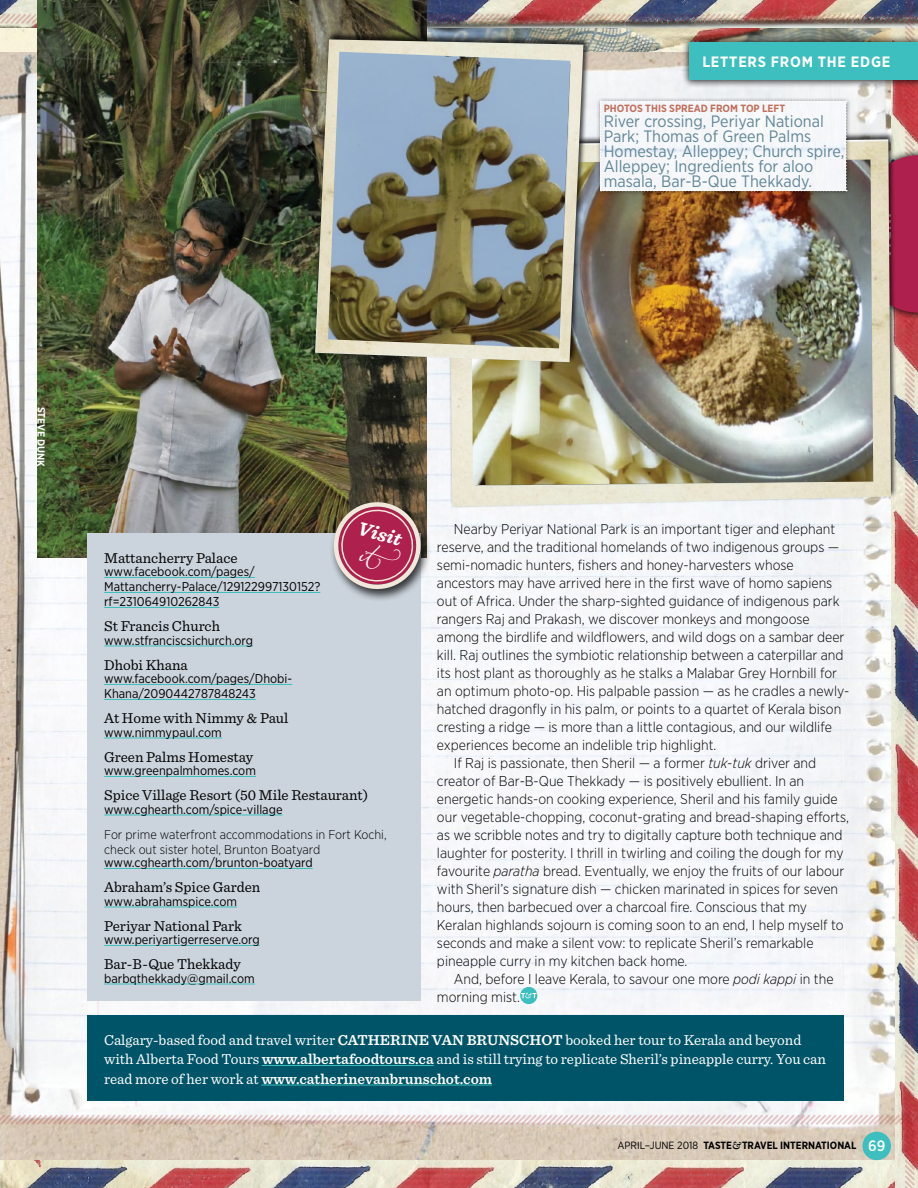
<style>
.page{position:relative;width:918px;height:1188px;background:#fff}
.page>*{position:absolute;margin:0;border:0;box-sizing:border-box;transform-origin:0 0}
.t1{font:italic 700 19.65px "Sentinel";color:#fff}
.t2{font:16.5px/15px "Gotham Narrow";color:#618797}
.t3{font:15px/19.5px "Sentinel";color:#fff}
.t4{font:15px "Sentinel";color:#000}
.t5{font:700 15px "Gotham Narrow";letter-spacing:.05em;color:#fff}
.t6{font:600 15px "Sentinel";color:#fff}
.t7{font:300 14.25px "Gotham Narrow";color:#000}
.t8{font:12.75px/15px "Gotham Narrow";color:#000}
.t9{font:300 12.75px/25px "Gotham Narrow";color:#000}
.t10{font:700 10.5px "Gotham Narrow";color:#000}
.t11{font:700 10.5px "Gotham Narrow";color:#c0705c}
.t12{font:700 10.5px "Gotham Narrow";color:#fff}
.s1{font-weight:400}
.s2{font-style:italic}
.s3{font-weight:600}
.s4{font-family:"Adobe Caslon Pro";font-style:italic}
.s5{font-weight:500;font-size:15px;color:#fff}
</style>
<div class="page">
<img style="left:0;top:0;width:918px;height:1188px">
<p class="t5" style="left:702px;top:52px;width:190px">LETTERS FROM THE EDGE</p>
<p class="t11" style="left:604px;top:101px;width:21px">PHOTOS</p>
<p class="t11" style="left:645px;top:101px;width:135px">THIS SPREAD FROM TOP LEFT</p>
<p class="t2" style="left:604px;top:113px;width:242px">River crossing, Periyar National<br>Park; Thomas of Green Palms<br>Homestay, Alleppey; Church spire,<br>Alleppey; I ngredients for aloo masala, Bar-B-Que Thekkady.</p>
<p class="t12" style="left:48px;top:407px;width:54px;rotate:91deg">ST EVE DUNK</p>
<p class="t1" style="left:362px;top:513px;width:46px;rotate:15deg">Visit</p>
<p class="t4" style="left:104px;top:546px;width:135px">Mattancherry Palace</p>
<p class="t8" style="left:104px;top:564px;width:218px">www.facebook.com/pages/<br>Mattancherry-Palace/129122997130152? rf=231064910262843</p>
<p class="t4" style="left:104px;top:615px;width:117px">St Francis Church</p>
<p class="t8" style="left:104px;top:632px;width:150px">www.stfranciscsichurch.org</p>
<p class="t4" style="left:104px;top:653px;width:85px">Dhobi Khana</p>
<p class="t8" style="left:104px;top:671px;width:190px">www.facebook.com/pages/Dhobi-<br>Khana/2090442787848243</p>
<p class="t4" style="left:104px;top:707px;width:186px">At Home with Nimmy &amp; Paul</p>
<p class="t8" style="left:104px;top:724px;width:119px">www.nimmypaul.com</p>
<p class="t4" style="left:104px;top:745px;width:151px">Green Palms Homestay</p>
<p class="t8" style="left:104px;top:763px;width:153px">www.greenpalmhomes.com</p>
<p class="t4" style="left:104px;top:784px;width:266px">Spice Village Resort (50 Mile Restaurant)</p>
<p class="t9" style="left:104px;top:796px;width:284px"><span class="s1">www.cghearth.com/spice-village<br></span>For prime waterfront accommodations in Fort Kochi,</p>
<p class="t9" style="left:104px;top:842px;width:218px;line-height:13.5px">check out sister hotel, Brunton Boatyard <span class="s1">www.cghearth.com/brunton-boatyard</span></p>
<p class="t4" style="left:104px;top:876px;width:158px">Abraham’s Spice Garden</p>
<p class="t8" style="left:104px;top:893px;width:134px">www.abrahamspice.com</p>
<p class="t4" style="left:104px;top:914px;width:139px">Periyar National Park</p>
<p class="t8" style="left:104px;top:932px;width:157px">www.periyartigerreserve.org</p>
<p class="t4" style="left:104px;top:953px;width:138px">Bar-B-Que Thekkady</p>
<p class="t8" style="left:104px;top:970px;width:152px">barbqthekkady@gmail.com</p>
<p class="t7" style="left:454px;top:521px;width:383px">Nearby Periyar National Park is an important tiger and elephant</p>
<p class="t7" style="left:437px;top:539px;width:404px">reserve, and the traditional homelands of two indigenous groups —</p>
<p class="t7" style="left:437px;top:557px;width:358px">semi-nomadic hunters, fishers and honey-harvesters whose</p>
<p class="t7" style="left:437px;top:575px;width:397px">ancestors may have arrived here in the first wave of homo sapiens</p>
<p class="t7" style="left:437px;top:593px;width:404px">out of Africa. Under the sharp-sighted guidance of indigenous park</p>
<p class="t7" style="left:437px;top:611px;width:374px">rangers Raj and Prakash, we discover monkeys and mongoose</p>
<p class="t7" style="left:437px;top:629px;width:409px">among the birdlife and wildflowers, and wild dogs on a sambar deer</p>
<p class="t7" style="left:437px;top:647px;width:408px">kill. Raj outlines the symbiotic relationship between a caterpillar and</p>
<p class="t7" style="left:437px;top:665px;width:402px">its host plant as thoroughly as he stalks a Malabar Grey Hornbill for</p>
<p class="t7" style="left:437px;top:683px;width:414px">an optimum photo-op. His palpable passion — as he cradles a newly-</p>
<p class="t7" style="left:437px;top:701px;width:406px">hatched dragonfly in his palm, or points to a quartet of Kerala bison</p>
<p class="t7" style="left:437px;top:719px;width:396px">cresting a ridge — is more than a little contagious, and our wildlife</p>
<p class="t7" style="left:437px;top:737px;width:281px">experiences become an indelible trip highlight.</p>
<p class="t7" style="left:454px;top:755px;width:364px">If Raj is passionate, then Sheril — a former <span class="s2">tuk-tuk</span> driver and</p>
<p class="t7" style="left:437px;top:773px;width:369px">creator of Bar-B-Que Thekkady — is positively ebullient. In an</p>
<p class="t7" style="left:437px;top:791px;width:402px">energetic hands-on cooking experience, Sheril and his family guide</p>
<p class="t7" style="left:437px;top:809px;width:414px">our vegetable-chopping, coconut-grating and bread-shaping efforts,</p>
<p class="t7" style="left:437px;top:827px;width:407px">as we scribble notes and try to digitally capture both technique and</p>
<p class="t7" style="left:437px;top:845px;width:408px">laughter for posterity. I thrill in twirling and coiling the dough for my</p>
<p class="t7" style="left:437px;top:863px;width:409px">favourite <span class="s2">paratha</span> bread. Eventually, we enjoy the fruits of our labour</p>
<p class="t7" style="left:437px;top:881px;width:403px">with Sheril’s signature dish — chicken marinated in spices for seven</p>
<p class="t7" style="left:437px;top:899px;width:372px">hours, then barbecued over a charcoal fire. Conscious that my</p>
<p class="t7" style="left:437px;top:917px;width:408px">Keralan highlands sojourn is coming soon to an end, I help myself to</p>
<p class="t7" style="left:437px;top:935px;width:378px">seconds and make a silent vow: to replicate Sheril’s remarkable</p>
<p class="t7" style="left:437px;top:953px;width:252px">pineapple curry in my kitchen back home.</p>
<p class="t7" style="left:454px;top:971px;width:381px">And, before I leave Kerala, to savour one more <span class="s2">podi kappi</span> in the</p>
<p class="t7" style="left:437px;top:989px;width:84px">morning mist.</p>
<p class="t3" style="left:104px;top:1029px;width:265px">Calgary-based food and travel writer <span class="s3">CATHERINE</span></p>
<p class="t6" style="left:432px;top:1028px;width:57px">VAN BRUNS</p>
<p class="t3" style="left:104px;top:1029px;width:723px;text-indent:415px"><span class="s3">CHOT</span> booked her tour to Kerala and beyond with Alberta Food Tours <span class="s3">www.albertafoodtours.ca</span> and is still trying to replicate Sheril’s pineapple curry. You can read more of her work at <span class="s3">www.catherinevanbrunschot.com</span></p>
<p class="t10" style="left:617px;top:1139px;width:269px"><span class="s1">april–june 2018</span> TASTE<span class="s4">&amp;</span> TRAVEL INTERNATIONAL <span class="s5">69</span></p>
</div>
